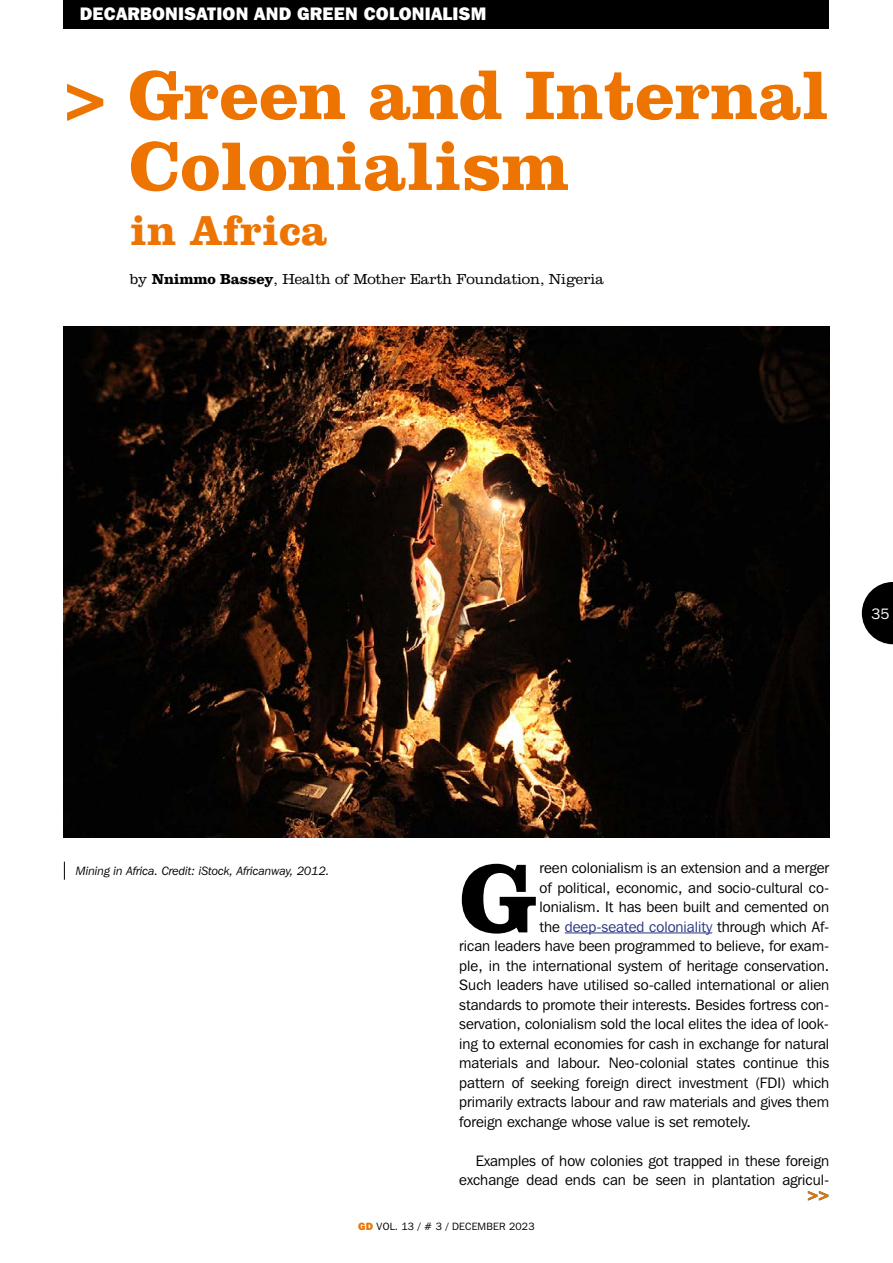
<style>
.page{position:relative;width:893px;height:1263px;background:#fff}
.page>*{position:absolute;margin:0;border:0;box-sizing:border-box;transform-origin:0 0}
.t1{font:700 99.3px "Clarendon";color:#000}
.t2{font:700 71.25px/70.9px "Clarendon";color:#ee7402}
.t3{font:700 43.5px "Clarendon";color:#ee7402}
.t4{font:800 18px "Franklin Gothic IT Cby BT";letter-spacing:.01em;color:#fff}
.t5{font:700 18px "Clarendon";color:#6b8a15}
.t6{font:15px/19.5px "Franklin Gothic IT Cby BT";color:#000;text-align:right}
.t7{font:300 15px "Clarendon";letter-spacing:-.01em;color:#000}
.t8{font:15px "Franklin Gothic IT Cby BT";color:#283583}
.t9{font:15px "Franklin Gothic IT Cby BT";color:#fff}
.t10{font:italic 12px "Franklin Gothic IT Cby BT";color:#000}
.t11{font:10.5px "Franklin Gothic IT Cby BT";letter-spacing:.02em;color:#000}
.s1{font-weight:700}
.s2{color:#000}
.s3{font-weight:800;color:#ee7402}
</style>
<div class="page">
<svg style="left:862px;top:582px;width:31px;height:62px"></svg>
<div style="left:64px;top:0;width:765px;height:28px;background:#000"></div>
<img style="left:64px;top:327px;width:765px;height:510px">
<svg style="left:64px;top:862px;width:1px;height:18px"></svg>
<hr style="left:565px;top:932px;width:147px;height:1px;background:#283583">
<p class="t4" style="left:80px;top:2px;width:408px">DECARBONISATION AND GREEN COLONIALISM</p>
<h2 class="t2" style="left:129px;top:58px;width:702px;text-indent:-65px">&gt; Green and Internal<br>Colonialism</h2>
<h3 class="t3" style="left:130px;top:204px;width:199px">in Africa</h3>
<p class="t7" style="left:130px;top:270px;width:475px">by <span class="s1">Nnimmo Bassey</span>, Health of Mother Earth Foundation, Nigeria</p>
<p class="t9" style="left:872px;top:604px;width:19px">35</p>
<p class="t10" style="left:76px;top:864px;width:255px">Mining in Africa. Credit: iStock, Africanway, 2012.</p>
<h1 class="t1" style="left:459px;top:838px;width:79px">G</h1>
<p class="t6" style="left:539px;top:858px;width:291px">reen colonialism is an extension and a merger</p>
<p class="t6" style="left:539px;top:877px;width:291px">of political, economic, and socio-cultural co-</p>
<p class="t6" style="left:539px;top:897px;width:291px">lonialism. It has been built and cemented on</p>
<p class="t8" style="left:539px;top:917px;width:291px"><span class="s2">the</span> deep-seated coloniality <span class="s2">through which Af-</span></p>
<p class="t6" style="left:459px;top:936px;width:371px">rican leaders have been programmed to believe, for exam-</p>
<p class="t6" style="left:459px;top:955px;width:371px">ple, in the international system of heritage conservation.</p>
<p class="t6" style="left:459px;top:975px;width:371px">Such leaders have utilised so-called international or alien</p>
<p class="t6" style="left:459px;top:994px;width:371px">standards to promote their interests. Besides fortress con-</p>
<p class="t6" style="left:459px;top:1014px;width:371px">servation, colonialism sold the local elites the idea of look-</p>
<p class="t6" style="left:459px;top:1033px;width:371px">ing to external economies for cash in exchange for natural</p>
<p class="t6" style="left:459px;top:1053px;width:371px">materials and labour. Neo-colonial states continue this</p>
<p class="t6" style="left:459px;top:1072px;width:371px">pattern of seeking foreign direct investment (FDI) which</p>
<p class="t6" style="left:459px;top:1092px;width:371px">primarily extracts labour and raw materials and gives them</p>
<p class="t6" style="left:459px;top:1111px;width:293px">foreign exchange whose value is set remotely.</p>
<p class="t6" style="left:459px;top:1150px;width:371px">Examples of how colonies got trapped in these foreign exchange dead ends can be seen in plantation agricul-</p>
<p class="t11" style="left:358px;top:1219px;width:178px"><span class="s3">GD</span> VOL. 13 / # 3 / DECEMBER 2023</p>
<p class="t5" style="left:808px;top:1183px;width:23px">&gt;&gt;</p>
</div>
